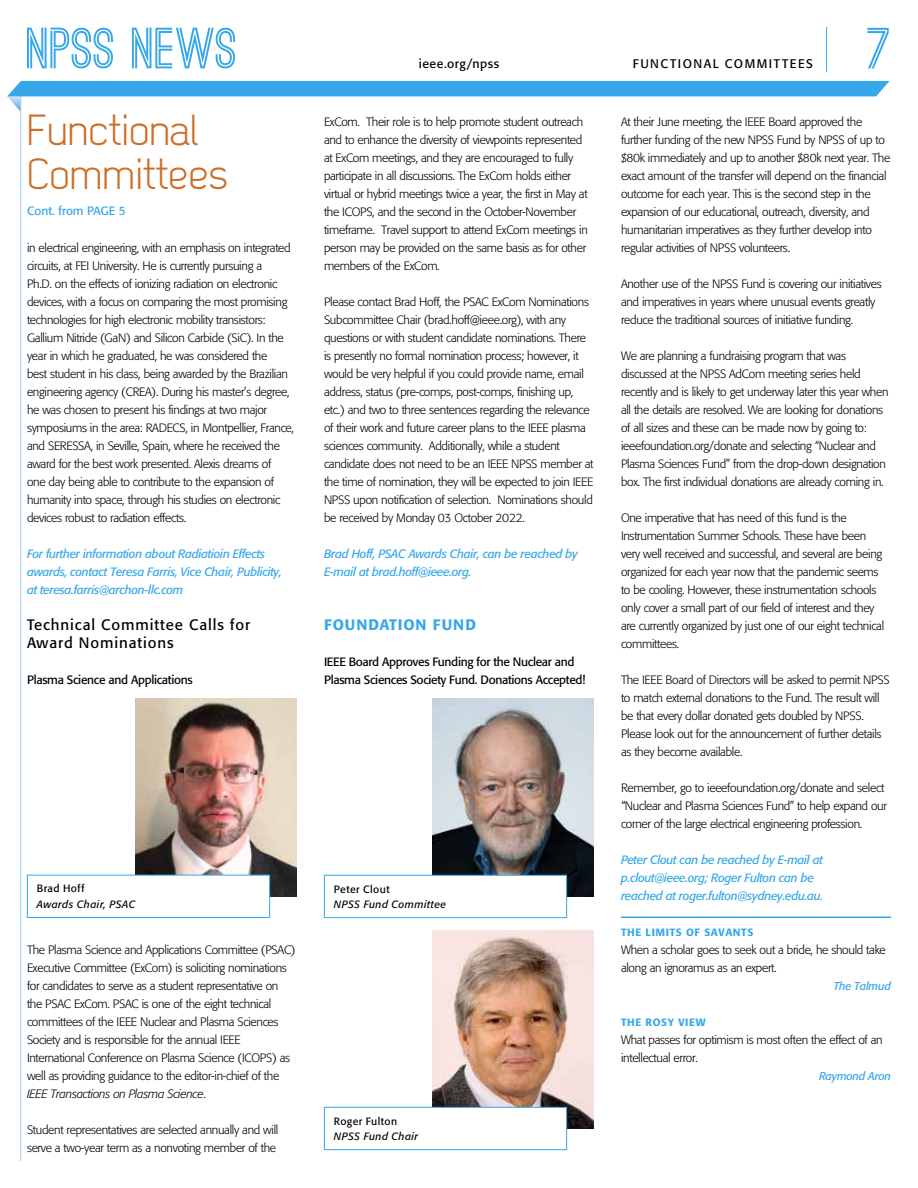
<style>
.page{position:relative;width:918px;height:1188px;background:#fff}
.page>*{position:absolute;margin:0;border:0;box-sizing:border-box;transform-origin:0 0}
.t1{font:700 55.2px "Ostrich Sans";color:#36a7e9}
.t2{font:43.5px/43.5px "Dekar";color:#ce6e27}
.t3{font:15px/18px "Formata";letter-spacing:.06em;color:#000}
.t4{font:500 15px "Formata";letter-spacing:.06em;color:#36a7e9}
.t5{font:12.3px "Formata";letter-spacing:.12em;color:#000}
.t6{font:12.3px "Formata";letter-spacing:.04em;color:#000}
.t7{font:300 12px/18px "Formata";letter-spacing:-.025em;color:#000}
.t8{font:italic 12px/18px "Formata";letter-spacing:-.025em;color:#36a7e9}
.t9{font:12px/18px "Formata";letter-spacing:-.025em;color:#000}
.t10{font:12px "Formata";color:#36a7e9}
.t11{font:italic 11.25px "Formata";letter-spacing:-.025em;color:#36a7e9}
.t12{font:italic 10.5px "Formata";letter-spacing:.04em;color:#000}
.t13{font:500 10.5px "Formata";letter-spacing:.06em;color:#36a7e9}
.t14{font:10.5px "Formata";letter-spacing:.04em;color:#000}
.s1{font-style:italic}
</style>
<div class="page">
<hr style="left:826px;top:27px;width:1px;height:45px;background:#36a7e9">
<hr style="left:20px;top:94px;width:1px;height:1067px;background:#a2cef2">
<svg style="left:7px;top:81px;width:883px;height:31px"></svg>
<hr style="left:621px;top:916px;width:270px;height:2px;background:#36a7e9">
<img style="left:135px;top:698px;width:162px;height:198px">
<svg style="left:27px;top:874px;width:243px;height:44px"></svg>
<img style="left:432px;top:699px;width:162px;height:198px">
<svg style="left:324px;top:875px;width:243px;height:43px"></svg>
<img style="left:432px;top:931px;width:162px;height:198px">
<svg style="left:324px;top:1107px;width:243px;height:43px"></svg>
<h1 class="t1" style="left:27px;top:28px;width:212px">NPSS NEWS</h1>
<h2 class="t2" style="left:27px;top:110px;width:202px">Functional<br>Committees</h2>
<p class="t10" style="left:27px;top:204px;width:100px">Cont. from PAGE 5</p>
<p class="t7" style="left:27px;top:239px;width:269px">in electrical engineering, with an emphasis on integrated circuits, at FEI University. He is currently pursuing a<br>Ph.D. on the effects of ionizing radiation on electronic devices, with a focus on comparing the most promising technologies for high electronic mobility transistors:<br>Gallium Nitride (GaN) and Silicon Carbide (SiC). In the year in which he graduated, he was considered the<br>best student in his class, being awarded by the Brazilian engineering agency (CREA). During his master’s degree, he was chosen to present his findings at two major symposiums in the area: RADECS, in Montpellier, France, and SERESSA, in Seville, Spain, where he received the award for the best work presented. Alexis dreams of<br>one day being able to contribute to the expansion of humanity into space, through his studies on electronic devices robust to radiation effects.</p>
<p class="t8" style="left:27px;top:545px;width:256px">For further information about Radiatioin Effects awards, contact Teresa Farris, Vice Chair, Publicity, at teresa.farris@archon-llc.com</p>
<p class="t3" style="left:27px;top:616px;width:225px">Technical Committee Calls for<br>Award Nominations</p>
<p class="t9" style="left:27px;top:671px;width:167px">Plasma Science and Applications</p>
<p class="t14" style="left:37px;top:882px;width:49px">Brad Hoff</p>
<p class="t12" style="left:37px;top:898px;width:100px">Awards Chair, PSAC</p>
<p class="t7" style="left:27px;top:941px;width:270px">The Plasma Science and Applications Committee (PSAC)<br>Executive Committee (ExCom) is soliciting nominations for candidates to serve as a student representative on the PSAC ExCom. PSAC is one of the eight technical committees of the IEEE Nuclear and Plasma Sciences Society and is responsible for the annual IEEE International Conference on Plasma Science (ICOPS) as well as providing guidance to the editor-in-chief of the <span class="s1">IEEE Transactions on Plasma Science</span>.</p>
<p class="t7" style="left:27px;top:1121px;width:253px">Student representatives are selected annually and will serve a two-year term as a nonvoting member of the</p>
<p class="t6" style="left:419px;top:57px;width:82px">ieee.org/npss</p>
<p class="t5" style="left:633px;top:57px;width:182px">FUNCTIONAL COMMITTEES</p>
<h1 class="t1" style="left:867px;top:28px;width:25px">7</h1>
<p class="t7" style="left:324px;top:113px;width:265px">ExCom. Their role is to help promote student outreach and to enhance the diversity of viewpoints represented at ExCom meetings, and they are encouraged to fully participate in all discussions. The ExCom holds either virtual or hybrid meetings twice a year, the first in May at the ICOPS, and the second in the October-November timeframe. Travel support to attend ExCom meetings in person may be provided on the same basis as for other members of the ExCom.</p>
<p class="t7" style="left:324px;top:293px;width:271px">Please contact Brad Hoff, the PSAC ExCom Nominations Subcommittee Chair (brad.hoff@ieee.org), with any questions or with student candidate nominations. There is presently no formal nomination process; however, it would be very helpful if you could provide name, email address, status (pre-comps, post-comps, finishing up, etc.) and two to three sentences regarding the relevance of their work and future career plans to the IEEE plasma sciences community. Additionally, while a student candidate does not need to be an IEEE NPSS member at the time of nomination, they will be expected to join IEEE NPSS upon notification of selection. Nominations should be received by Monday 03 October 2022.</p>
<p class="t8" style="left:324px;top:545px;width:255px">Brad Hoff, PSAC Awards Chair, can be reached by<br>E-mail at brad.hoff@ieee.org.</p>
<p class="t4" style="left:324px;top:615px;width:154px">FOUNDATION FUND</p>
<p class="t9" style="left:324px;top:653px;width:263px">IEEE Board Approves Funding for the Nuclear and<br>Plasma Sciences Society Fund. Donations Accepted!</p>
<p class="t14" style="left:334px;top:882px;width:57px">Peter Clout</p>
<p class="t12" style="left:334px;top:898px;width:114px">NPSS Fund Committee</p>
<p class="t14" style="left:334px;top:1114px;width:65px">Roger Fulton</p>
<p class="t12" style="left:334px;top:1130px;width:86px">NPSS Fund Chair</p>
<p class="t7" style="left:621px;top:113px;width:271px">At their June meeting, the IEEE Board approved the further funding of the new NPSS Fund by NPSS of up to $80k immediately and up to another $80k next year. The exact amount of the transfer will depend on the financial outcome for each year. This is the second step in the expansion of our educational, outreach, diversity, and humanitarian imperatives as they further develop into regular activities of NPSS volunteers.</p>
<p class="t7" style="left:621px;top:275px;width:262px">Another use of the NPSS Fund is covering our initiatives and imperatives in years where unusual events greatly reduce the traditional sources of initiative funding.</p>
<p class="t7" style="left:621px;top:347px;width:269px">We are planning a fundraising program that was discussed at the NPSS AdCom meeting series held recently and is likely to get underway later this year when all the details are resolved. We are looking for donations of all sizes and these can be made now by going to: ieeefoundation.org/donate and selecting “Nuclear and Plasma Sciences Fund” from the drop-down designation box. The first individual donations are already coming in.</p>
<p class="t7" style="left:621px;top:509px;width:265px">One imperative that has need of this fund is the Instrumentation Summer Schools. These have been very well received and successful, and several are being organized for each year now that the pandemic seems to be cooling. However, these instrumentation schools only cover a small part of our field of interest and they are currently organized by just one of our eight technical committees.</p>
<p class="t7" style="left:621px;top:671px;width:270px">The IEEE Board of Directors will be asked to permit NPSS to match external donations to the Fund. The result will be that every dollar donated gets doubled by NPSS.<br>Please look out for the announcement of further details as they become available.</p>
<p class="t7" style="left:621px;top:779px;width:267px">Remember, go to ieeefoundation.org/donate and select “Nuclear and Plasma Sciences Fund” to help expand our corner of the large electrical engineering profession.</p>
<p class="t8" style="left:621px;top:851px;width:204px">Peter Clout can be reached by E-mail at p.clout@ieee.org; Roger Fulton can be reached at roger.fulton@sydney.edu.au.</p>
<p class="t13" style="left:621px;top:926px;width:134px">THE LIMITS OF SAVANTS</p>
<p class="t7" style="left:621px;top:941px;width:266px">When a scholar goes to seek out a bride, he should take along an ignoramus as an expert.</p>
<p class="t11" style="left:834px;top:979px;width:59px">The Talmud</p>
<p class="t13" style="left:621px;top:1016px;width:86px">THE ROSY VIEW</p>
<p class="t7" style="left:621px;top:1031px;width:263px">What passes for optimism is most often the effect of an intellectual error.</p>
<p class="t11" style="left:819px;top:1069px;width:73px">Raymond Aron</p>
</div>
